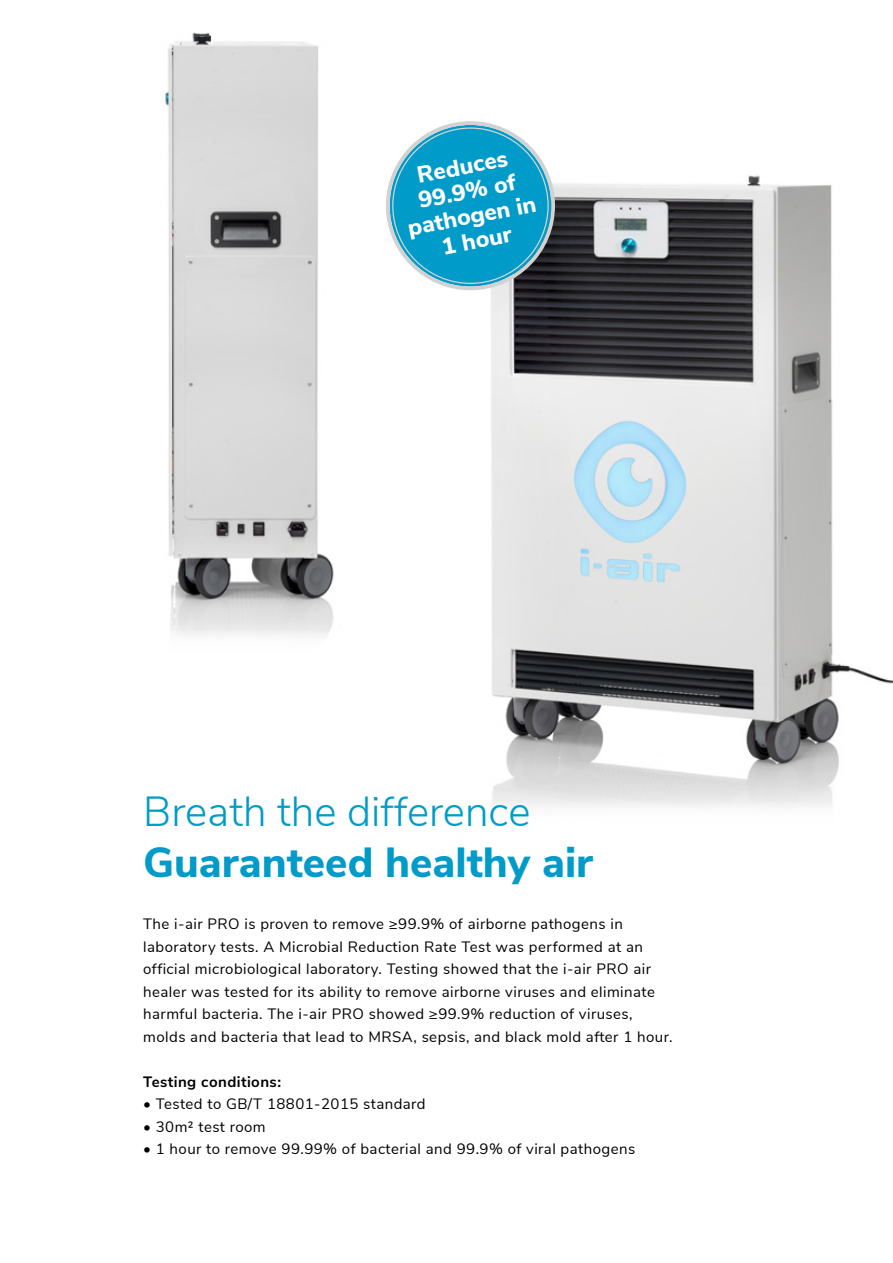
<style>
.page{position:relative;width:893px;height:1263px;background:#fff}
.page>*{position:absolute;margin:0;border:0;box-sizing:border-box;transform-origin:0 0}
.t1{font:800 42px "Nunito Sans";color:#009bc9}
.t2{font:300 42px "Nunito Sans";color:#009bc9}
.t3{font:800 23.25px/25px "Nunito Sans";color:#fff;text-align:center}
.t4{font:15px/22.5px "Nunito Sans";letter-spacing:.03em;color:#000}
.t5{font:700 15px "Nunito Sans";letter-spacing:.03em;color:#000}
</style>
<div class="page">
<img style="left:165px;top:32px;width:256px;height:604px">
<img style="left:421px;top:122px;width:472px;height:685px">
<div style="left:390px;top:125px;width:161px;height:161px;background:#009bc9;border-radius:50%"></div>
<div style="left:386px;top:121px;width:169px;height:169px;border:4px solid #d2d2d2;border-radius:50%"></div>
<h2 class="t3" style="left:396px;top:165px;width:132px;rotate:-11deg">Reduces<br>99.9% of pathogen in<br>1 hour</h2>
<h1 class="t2" style="left:143px;top:781px;width:389px">Breath the difference</h1>
<h1 class="t1" style="left:143px;top:831px;width:451px">Guaranteed healthy air</h1>
<p class="t4" style="left:143px;top:912px;width:531px">The i-air PRO is proven to remove ≥99.9% of airborne pathogens in laboratory tests. A Microbial Reduction Rate Test was performed at an official microbiological laboratory. Testing showed that the i-air PRO air healer was tested for its ability to remove airborne viruses and eliminate harmful bacteria. The i-air PRO showed ≥99.9% reduction of viruses, molds and bacteria that lead to MRSA, sepsis, and black mold after 1 hour.</p>
<p class="t5" style="left:143px;top:1070px;width:139px">Testing conditions:</p>
<p class="t4" style="left:143px;top:1092px;width:284px">• Tested to GB/T 18801-2015 standard</p>
<p class="t4" style="left:143px;top:1114px;width:124px">• 30m2 test room</p>
<p class="t4" style="left:143px;top:1137px;width:493px">• 1 hour to remove 99.99% of bacterial and 99.9% of viral pathogens</p>
</div>
